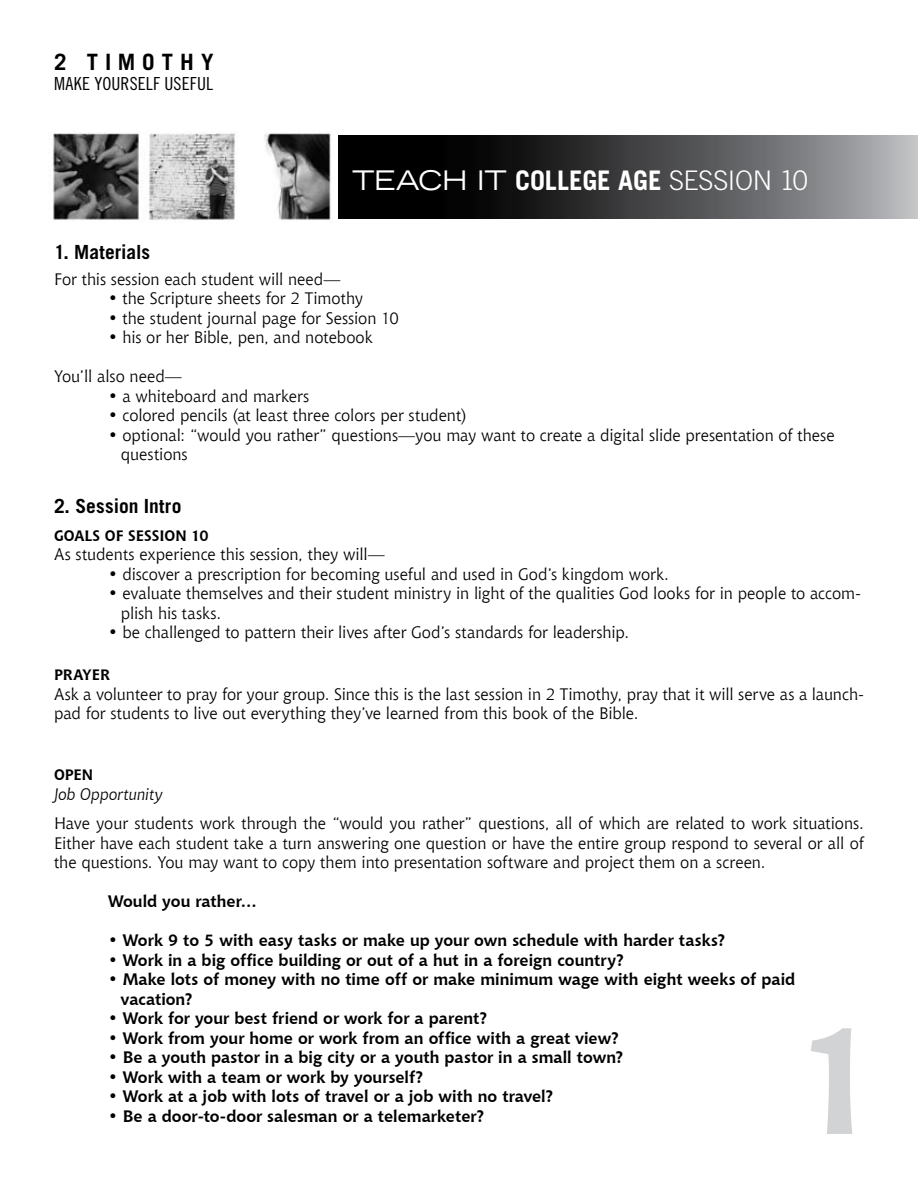
<style>
.page{position:relative;width:918px;height:1188px;background:#fff}
.page>*{position:absolute;margin:0;border:0;box-sizing:border-box;transform-origin:0 0}
.t1{font:700 150px "Chianti BT";color:#d1d3d4}
.t2{font:expanded 27px "Trade Gothic LT Std";letter-spacing:-.015em;color:#fff}
.t3{font:300 27px "Trade Gothic LT Std";letter-spacing:-.015em;color:#fff}
.t4{font:700 27px "Trade Gothic LT Std";color:#fff}
.t5{font:700 22.5px "Trade Gothic LT Std";color:#000}
.t6{font:700 19.5px "Trade Gothic LT Std";color:#000}
.t7{font:18px "Trade Gothic LT Std Cn 18";letter-spacing:.005em;color:#000}
.t8{font:16.5px/19.5px "Chianti BT";letter-spacing:-.005em;color:#000}
.t9{font:700 16.5px/19.5px "Chianti BT";color:#000}
.t10{font:italic 16.5px "Chianti BT";color:#000}
.t11{font:700 15px "Chianti BT";letter-spacing:-.005em;color:#000}
.s1{font-weight:700;font-stretch:normal}
</style>
<div class="page">
<svg style="left:339px;top:135px;width:579px;height:83px;background:#434445"></svg>
<img style="left:53px;top:132px;width:278px;height:88px">
<h3 class="t5" style="left:54px;top:48px;width:70px">2 T imothy</h3>
<p class="t7" style="left:54px;top:73px;width:161px">MAKE YOURSELF USEFUL</p>
<h2 class="t2" style="left:352px;top:163px;width:207px">TEACH IT <span class="s1">COLLEGE</span></h2>
<h2 class="t4" style="left:618px;top:164px;width:15px">AGE</h2>
<h2 class="t3" style="left:669px;top:165px;width:140px">SESSION 10</h2>
<p class="t6" style="left:54px;top:240px;width:98px">1. Materials</p>
<p class="t8" style="left:54px;top:269px;width:288px">For this session each student will need—</p>
<p class="t8" style="left:108px;top:289px;width:257px">• the Scripture sheets for 2 Timothy</p>
<p class="t8" style="left:108px;top:308px;width:293px">• the student journal page for Session 10</p>
<p class="t8" style="left:108px;top:328px;width:266px">• his or her Bible, pen, and notebook</p>
<p class="t8" style="left:54px;top:367px;width:129px">You’ll also need—</p>
<p class="t8" style="left:108px;top:386px;width:203px">• a whiteboard and markers</p>
<p class="t8" style="left:108px;top:406px;width:360px">• colored pencils (at least three colors per student)</p>
<p class="t8" style="left:121px;top:425px;width:715px;text-indent:-13px">• optional: “would you rather” questions—you may want to create a digital slide presentation of these questions</p>
<p class="t6" style="left:54px;top:494px;width:129px">2. Session Intro</p>
<p class="t11" style="left:54px;top:526px;width:20px">Goals</p>
<p class="t11" style="left:105px;top:526px;width:40px">of Sessio</p>
<p class="t11" style="left:175px;top:526px;width:35px">n 10</p>
<p class="t8" style="left:54px;top:545px;width:332px">As students experience this session, they will—</p>
<p class="t8" style="left:108px;top:564px;width:562px">• discover a prescription for becoming useful and used in God’s kingdom work.</p>
<p class="t8" style="left:121px;top:584px;width:742px;text-indent:-13px">• evaluate themselves and their student ministry in light of the qualities God looks for in people to accom&shy;plish his tasks.</p>
<p class="t8" style="left:108px;top:623px;width:523px">• be challenged to pattern their lives after God’s standards for leadership.</p>
<p class="t11" style="left:54px;top:666px;width:58px">Prayer</p>
<p class="t8" style="left:54px;top:684px;width:812px">Ask a volunteer to pray for your group. Since this is the last session in 2 Timothy, pray that it will serve as a launch&shy;pad for students to live out everything they’ve learned from this book of the Bible.</p>
<p class="t11" style="left:54px;top:766px;width:41px">Open</p>
<p class="t10" style="left:54px;top:784px;width:110px">Job Opportunity</p>
<p class="t8" style="left:54px;top:813px;width:811px;text-align:justify">Have your students work through the “would you rather” questions, all of which are related to work situations.<br>Either have each student take a turn answering one question or have the entire group respond to several or all of the questions. You may want to copy them into presentation software and project them on a screen.</p>
<p class="t9" style="left:108px;top:891px;width:150px">Would you rather…</p>
<p class="t9" style="left:108px;top:930px;width:619px">• Work 9 to 5 with easy tasks or make up your own schedule with harder tasks?</p>
<p class="t9" style="left:108px;top:950px;width:518px">• Work in a big office building or out of a hut in a foreign country?</p>
<p class="t9" style="left:121px;top:969px;width:676px;text-indent:-13px">• Make lots of money with no time off or make minimum wage with eight weeks of paid vacation?</p>
<p class="t9" style="left:108px;top:1008px;width:381px">• Work for your best friend or work for a parent?</p>
<p class="t9" style="left:108px;top:1028px;width:513px">• Work from your home or work from an office with a great view?</p>
<p class="t9" style="left:108px;top:1047px;width:517px">• Be a youth pastor in a big city or a youth pastor in a small town?</p>
<p class="t9" style="left:108px;top:1067px;width:317px">• Work with a team or work by yourself?</p>
<p class="t9" style="left:108px;top:1086px;width:447px">• Work at a job with lots of travel or a job with no travel?</p>
<p class="t9" style="left:108px;top:1106px;width:378px">• Be a door-to-door salesman or a telemarketer?</p>
<h1 class="t1" style="left:792px;top:990px;width:93px">1</h1>
</div>
